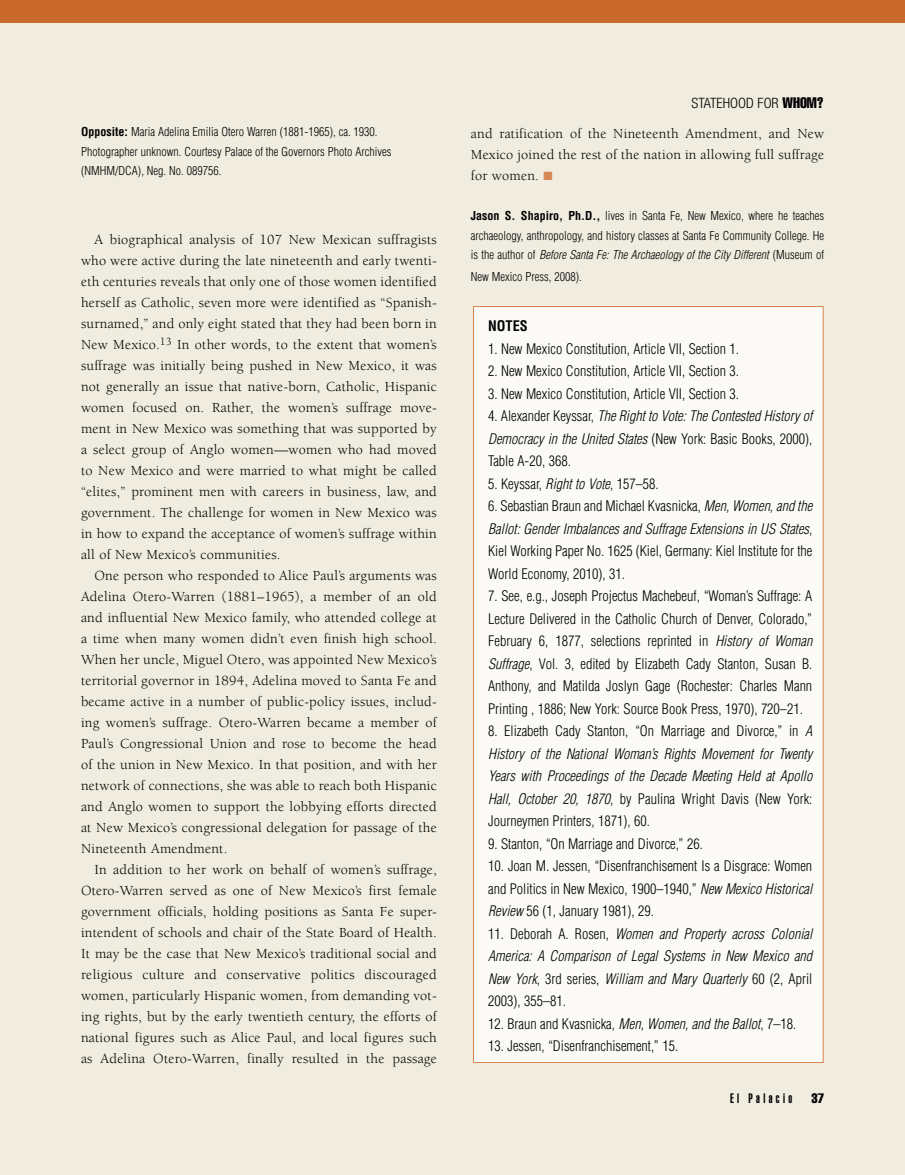
<style>
.page{position:relative;width:905px;height:1175px;background:#fff}
.page>*{position:absolute;margin:0;border:0;box-sizing:border-box;transform-origin:0 0}
.t1{font:14.25px/21px "Berkeley";letter-spacing:.015em;color:#000;text-align:justify}
.t2{font:300 condensed 14.25px/22.5px "Helvetica";color:#000;text-align:justify}
.t3{font:italic 300 condensed 14.25px/22.5px "Helvetica";color:#000;text-align:justify}
.t4{font:300 condensed 14.25px "Helvetica Neue";color:#000}
.t5{font:700 condensed 14.25px "Helvetica";color:#000}
.t6{font:900 extra-condensed 13.5px "Helvetica";letter-spacing:.25em;color:#000}
.t7{font:extra-condensed 13.5px "Helvetica";color:#000}
.t8{font:300 condensed 12px/19.5px "Helvetica";color:#000;text-align:justify}
.s1{font-weight:700}
.s2{font-family:"Helvetica";font-weight:400;font-stretch:extra-condensed;font-size:15px}
.s3{color:#d78756}
.s4{font-style:italic}
.s5{font-style:normal}
</style>
<div class="page">
<div style="left:0;top:0;width:904px;height:1174px;background:#f0ede0"></div>
<div style="left:473px;top:306px;width:350px;height:756px;background:#fbfaf7;border:1px solid #d4621c"></div>
<div style="left:0;top:0;width:904px;height:22px;background:#ca692c"></div>
<p class="t8" style="left:81px;top:122px;width:312px;text-align:left"><span class="s1">Opposite:</span> Maria Adelina Emilia Otero Warren (1881-1965), ca. 1930.<br>Photographer unknown. Courtesy Palace of the Governors Photo Archives (NMHM/DCA), Neg. No. 089756.</p>
<p class="t1" style="left:81px;top:229px;width:357px;text-indent:14px">A biographical analysis of 107 New Mexican suffragists who were active during the late nineteenth and early twenti&shy;eth centuries reveals that only one of those women identified herself as Catholic, seven more were identified as “Spanish&shy;surnamed,” and only eight stated that they had been born in New Mexico.<sup>13</sup> In other words, to the extent that women’s suffrage was initially being pushed in New Mexico, it was not generally an issue that native-born, Catholic, Hispanic women focused on. Rather, the women’s suffrage move&shy;ment in New Mexico was something that was supported by a select group of Anglo women—women who had moved to New Mexico and were married to what might be called “elites,” prominent men with careers in business, law, and government. The challenge for women in New Mexico was in how to expand the acceptance of women’s suffrage within all of New Mexico’s communities.</p>
<p class="t1" style="left:81px;top:565px;width:357px;text-indent:13px">One person who responded to Alice Paul’s arguments was Adelina Otero-Warren (1881–1965), a member of an old and influential New Mexico family, who attended college at a time when many women didn’t even finish high school.<br>When her uncle, Miguel Otero, was appointed New Mexico’s territorial governor in 1894, Adelina moved to Santa Fe and became active in a number of public-policy issues, includ&shy;ing women’s suffrage. Otero-Warren became a member of Paul’s Congressional Union and rose to become the head of the union in New Mexico. In that position, and with her network of connections, she was able to reach both Hispanic and Anglo women to support the lobbying efforts directed at New Mexico’s congressional delegation for passage of the Nineteenth Amendment.</p>
<p class="t1" style="left:81px;top:859px;width:357px;text-indent:13px">In addition to her work on behalf of women’s suffrage, Otero-Warren served as one of New Mexico’s first female government officials, holding positions as Santa Fe super&shy;intendent of schools and chair of the State Board of Health.<br>It may be the case that New Mexico’s traditional social and religious culture and conservative politics discouraged women, particularly Hispanic women, from demanding vot&shy;ing rights, but by the early twentieth century, the efforts of national figures such as Alice Paul, and local figures such as Adelina Otero-Warren, finally resulted in the passage</p>
<p class="t4" style="left:691px;top:95px;width:134px">STATEHOOD FOR <span class="s2">WHOM?</span></p>
<p class="t1" style="left:471px;top:123px;width:355px">and ratification of the Nineteenth Amendment, and New Mexico joined the rest of the nation in allowing full suffrage for women. <span class="s3">■</span></p>
<p class="t8" style="left:471px;top:206px;width:355px"><span class="s1">Jason S. Shapiro, Ph.D.,</span> lives in Santa Fe, New Mexico, where he teaches archaeology, anthropology, and history classes at Santa Fe Community College. He is the author of <span class="s4">Before Santa Fe: The Archaeology of the City Different</span> (Museum of</p>
<p class="t8" style="left:471px;top:266px;width:112px">New Mexico Press, 2008).</p>
<p class="t5" style="left:488px;top:317px;width:41px">Notes</p>
<p class="t2" style="left:488px;top:337px;width:252px">1. New Mexico Constitution, Article VII, Section 1.</p>
<p class="t2" style="left:488px;top:359px;width:252px">2. New Mexico Constitution, Article VII, Section 3.</p>
<p class="t2" style="left:488px;top:382px;width:252px">3. New Mexico Constitution, Article VII, Section 3.</p>
<p class="t3" style="left:488px;top:404px;width:326px"><span class="s5">4. Alexander Keyssar,</span> The Right to Vote: The Contested History of Democracy in the United States <span class="s5">(New York: Basic Books, 2000), Table A-20, 368.</span></p>
<p class="t2" style="left:488px;top:472px;width:172px">5. Keyssar, <span class="s4">Right to Vote</span>, 157–58.</p>
<p class="t2" style="left:488px;top:494px;width:326px">6. Sebastian Braun and Michael Kvasnicka, <span class="s4">Men, Women, and the Ballot: Gender Imbalances and Suffrage Extensions in US States</span>, Kiel Working Paper No. 1625 (Kiel, Germany: Kiel Institute for the World Economy, 2010), 31.</p>
<p class="t2" style="left:488px;top:584px;width:326px">7. See, e.g., Joseph Projectus Machebeuf, “Woman’s Suffrage: A Lecture Delivered in the Catholic Church of Denver, Colorado,” February 6, 1877, selections reprinted in <span class="s4">History of Woman Suffrage</span>, Vol. 3, edited by Elizabeth Cady Stanton, Susan B.<br>Anthony, and Matilda Joslyn Gage (Rochester: Charles Mann Printing , 1886; New York: Source Book Press, 1970), 720–21.</p>
<p class="t3" style="left:488px;top:719px;width:326px"><span class="s5">8. Elizabeth Cady Stanton, “On Marriage and Divorce,” in</span> A History of the National Woman’s Rights Movement for Twenty Years with Proceedings of the Decade Meeting Held at Apollo Hall, October 20, 1870<span class="s5">, by Paulina Wright Davis (New York:<br>Journeymen Printers, 1871), 60.</span></p>
<p class="t2" style="left:488px;top:832px;width:216px">9. Stanton, “On Marriage and Divorce,” 26.</p>
<p class="t2" style="left:488px;top:854px;width:326px">10. Joan M. Jessen, “Disenfranchisement Is a Disgrace: Women and Politics in New Mexico, 1900–1940,” <span class="s4">New Mexico Historical Review</span> 56 (1, January 1981), 29.</p>
<p class="t3" style="left:488px;top:922px;width:326px"><span class="s5">11. Deborah A. Rosen,</span> Women and Property across Colonial America: A Comparison of Legal Systems in New Mexico and New York<span class="s5">, 3rd series,</span> William and Mary Quarterly <span class="s5">60 (2, April 2003), 355–81.</span></p>
<p class="t2" style="left:488px;top:1012px;width:310px">12. Braun and Kvasnicka, <span class="s4">Men, Women, and the Ballot</span>, 7–18.</p>
<p class="t2" style="left:488px;top:1034px;width:192px">13. Jessen, “Disenfranchisement,” 15.</p>
<p class="t6" style="left:730px;top:1090px;width:64px">El Palacio</p>
<p class="t7" style="left:811px;top:1089px;width:14px">37</p>
</div>
